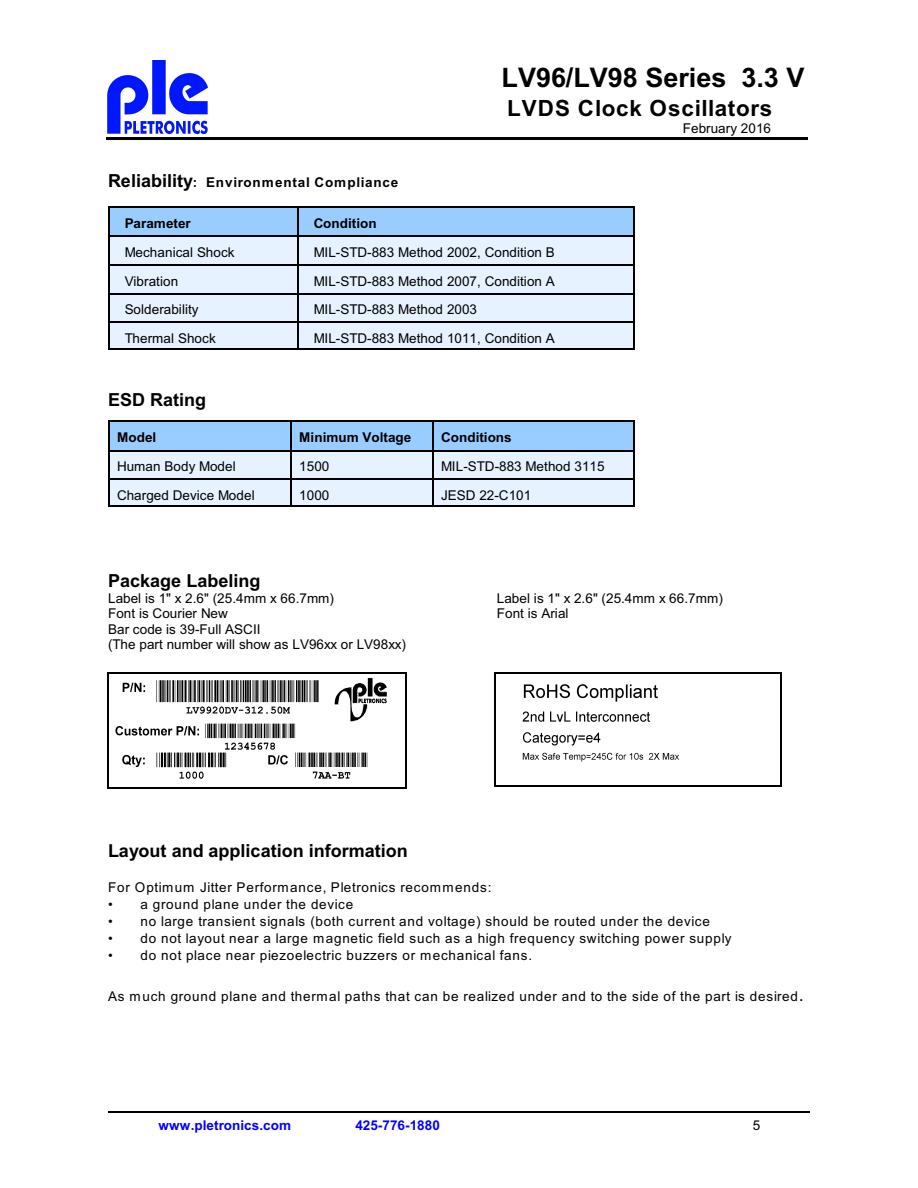
<style>
.page{position:relative;width:918px;height:1188px;background:#fff}
.page>*{position:absolute;margin:0;border:0;box-sizing:border-box;transform-origin:0 0}
.t1{font:700 27px "Arial";color:#000}
.t2{font:700 22.35px "Arial";letter-spacing:.03em;color:#000}
.t3{font:700 18px "Arial";color:#000}
.t4{font:13.5px/15.3px "Arial";letter-spacing:.015em;color:#000}
.t5{font:13.5px "Arial";letter-spacing:.06em;color:#000}
.t6{font:13.5px "Arial";letter-spacing:.055em;color:#000}
.t7{font:700 13.5px "Arial";letter-spacing:.005em;color:#000}
.t8{font:700 13.5px "Arial";letter-spacing:.06em;color:#000}
.t9{font:700 13.5px "Arial";letter-spacing:.005em;color:#00f}
.s1{font-size:18px}
</style>
<div class="page">
<hr style="left:106px;top:137px;width:702px;height:2px;background:#000">
<img style="left:107px;top:61px;width:101px;height:73px">
<hr style="left:108px;top:1112px;width:702px;height:1px;background:#000">
<div style="left:108px;top:206px;width:189px;height:30px;background:#9cf"></div>
<hr style="left:108px;top:206px;width:1px;height:30px;background:#000">
<hr style="left:108px;top:206px;width:189px;height:2px;background:#000">
<div style="left:297px;top:206px;width:337px;height:30px;background:#9cf"></div>
<hr style="left:297px;top:206px;width:1px;height:30px;background:#000">
<hr style="left:633px;top:206px;width:1px;height:30px;background:#000">
<hr style="left:297px;top:206px;width:337px;height:2px;background:#000">
<div style="left:108px;top:236px;width:189px;height:28px;background:#e6f2ff"></div>
<hr style="left:108px;top:236px;width:189px;height:1px;background:#000">
<div style="left:297px;top:236px;width:337px;height:28px;background:#e6f2ff"></div>
<hr style="left:297px;top:236px;width:337px;height:1px;background:#000">
<div style="left:108px;top:264px;width:189px;height:29px;background:#e6f2ff"></div>
<hr style="left:108px;top:264px;width:189px;height:2px;background:#000">
<div style="left:297px;top:264px;width:337px;height:29px;background:#e6f2ff"></div>
<hr style="left:297px;top:264px;width:337px;height:2px;background:#000">
<div style="left:108px;top:293px;width:189px;height:28px;background:#e6f2ff"></div>
<hr style="left:108px;top:293px;width:189px;height:1px;background:#000">
<div style="left:297px;top:293px;width:337px;height:28px;background:#e6f2ff"></div>
<hr style="left:297px;top:293px;width:337px;height:1px;background:#000">
<div style="left:108px;top:322px;width:189px;height:28px;background:#e6f2ff"></div>
<svg style="left:108px;top:237px;width:1px;height:112px"></svg>
<hr style="left:108px;top:322px;width:189px;height:1px;background:#000">
<hr style="left:108px;top:349px;width:189px;height:1px;background:#000">
<div style="left:297px;top:322px;width:337px;height:28px;background:#e6f2ff"></div>
<svg style="left:297px;top:237px;width:1px;height:112px"></svg>
<svg style="left:633px;top:237px;width:1px;height:112px"></svg>
<hr style="left:297px;top:322px;width:337px;height:1px;background:#000">
<hr style="left:297px;top:349px;width:337px;height:1px;background:#000">
<div style="left:108px;top:420px;width:182px;height:30px;background:#9cf"></div>
<hr style="left:108px;top:420px;width:1px;height:30px;background:#000">
<hr style="left:108px;top:420px;width:182px;height:2px;background:#000">
<div style="left:290px;top:420px;width:142px;height:30px;background:#9cf"></div>
<hr style="left:290px;top:420px;width:2px;height:30px;background:#000">
<hr style="left:290px;top:420px;width:142px;height:2px;background:#000">
<div style="left:432px;top:420px;width:202px;height:30px;background:#9cf"></div>
<hr style="left:432px;top:420px;width:1px;height:30px;background:#000">
<hr style="left:633px;top:420px;width:1px;height:30px;background:#000">
<hr style="left:432px;top:420px;width:202px;height:2px;background:#000">
<div style="left:108px;top:450px;width:182px;height:28px;background:#e6f2ff"></div>
<hr style="left:108px;top:450px;width:182px;height:1px;background:#000">
<div style="left:290px;top:450px;width:142px;height:28px;background:#e6f2ff"></div>
<hr style="left:290px;top:450px;width:2px;height:28px;background:#000">
<hr style="left:290px;top:450px;width:142px;height:1px;background:#000">
<div style="left:432px;top:450px;width:202px;height:28px;background:#e6f2ff"></div>
<hr style="left:432px;top:450px;width:202px;height:1px;background:#000">
<div style="left:108px;top:479px;width:182px;height:28px;background:#e6f2ff"></div>
<svg style="left:108px;top:451px;width:1px;height:55px"></svg>
<hr style="left:108px;top:479px;width:182px;height:1px;background:#000">
<hr style="left:108px;top:506px;width:182px;height:1px;background:#000">
<div style="left:290px;top:479px;width:142px;height:28px;background:#e6f2ff"></div>
<hr style="left:290px;top:479px;width:2px;height:28px;background:#000">
<hr style="left:290px;top:479px;width:142px;height:1px;background:#000">
<hr style="left:290px;top:506px;width:142px;height:1px;background:#000">
<div style="left:432px;top:479px;width:202px;height:28px;background:#e6f2ff"></div>
<svg style="left:432px;top:451px;width:1px;height:55px"></svg>
<svg style="left:633px;top:451px;width:1px;height:55px"></svg>
<hr style="left:432px;top:479px;width:202px;height:1px;background:#000">
<hr style="left:432px;top:506px;width:202px;height:1px;background:#000">
<img style="left:496px;top:684px;width:284px;height:102px">
<hr style="left:495px;top:673px;width:1px;height:114px;background:#000">
<hr style="left:780px;top:673px;width:2px;height:114px;background:#000">
<hr style="left:495px;top:673px;width:287px;height:1px;background:#000">
<hr style="left:495px;top:786px;width:287px;height:1px;background:#000">
<img style="left:109px;top:673px;width:296px;height:115px">
<hr style="left:107px;top:672px;width:2px;height:117px;background:#000">
<hr style="left:405px;top:672px;width:2px;height:117px;background:#000">
<hr style="left:107px;top:672px;width:299px;height:1px;background:#000">
<hr style="left:107px;top:788px;width:299px;height:1px;background:#000">
<h1 class="t1" style="left:502px;top:67px;width:304px">LV96/LV98 Series 3.3 V</h1>
<h2 class="t2" style="left:507px;top:99px;width:267px">LVDS Clock Oscillators</h2>
<p class="t4" style="left:683px;top:122px;width:90px">February 2016</p>
<p class="t8" style="left:108px;top:177px;width:292px"><span class="s1">Reliability</span>: Environmental Compliance</p>
<p class="t7" style="left:125px;top:218px;width:68px">Parameter</p>
<p class="t7" style="left:314px;top:218px;width:65px">Condition</p>
<p class="t4" style="left:125px;top:246px;width:112px">Mechanical Shock</p>
<p class="t4" style="left:314px;top:246px;width:243px">MIL-STD-883 Method 2002, Condition B</p>
<p class="t4" style="left:125px;top:275px;width:55px">Vibration</p>
<p class="t4" style="left:314px;top:275px;width:243px">MIL-STD-883 Method 2007, Condition A</p>
<p class="t4" style="left:125px;top:303px;width:76px">Solderability</p>
<p class="t4" style="left:314px;top:303px;width:165px">MIL-STD-883 Method 2003</p>
<p class="t4" style="left:125px;top:332px;width:93px">Thermal Shock</p>
<p class="t4" style="left:314px;top:332px;width:243px">MIL-STD-883 Method 1011, Condition A</p>
<h3 class="t3" style="left:108px;top:393px;width:100px">ESD Rating</h3>
<p class="t7" style="left:117px;top:433px;width:41px">Model</p>
<p class="t7" style="left:299px;top:433px;width:114px">Minimum Voltage</p>
<p class="t7" style="left:441px;top:433px;width:72px">Conditions</p>
<p class="t4" style="left:117px;top:460px;width:120px">Human Body Model</p>
<p class="t4" style="left:299px;top:460px;width:32px">1500</p>
<p class="t4" style="left:441px;top:460px;width:165px">MIL-STD-883 Method 3115</p>
<p class="t4" style="left:117px;top:489px;width:139px">Charged Device Model</p>
<p class="t4" style="left:299px;top:489px;width:32px">1000</p>
<p class="t4" style="left:441px;top:489px;width:92px">JESD 22-C101</p>
<h3 class="t3" style="left:108px;top:574px;width:154px">Package Labeling</h3>
<p class="t4" style="left:108px;top:592px;width:228px">Label is 1" x 2.6" (25.4mm x 66.7mm)</p>
<p class="t4" style="left:497px;top:592px;width:228px">Label is 1" x 2.6" (25.4mm x 66.7mm)</p>
<p class="t4" style="left:108px;top:607px;width:121px">Font is Courier New</p>
<p class="t4" style="left:497px;top:607px;width:73px">Font is Arial</p>
<p class="t4" style="left:108px;top:622px;width:299px">Bar code is 39-Full ASCII<br>(The part number will show as LV96xx or LV98xx)</p>
<h3 class="t3" style="left:108px;top:844px;width:301px">Layout and application information</h3>
<p class="t5" style="left:108px;top:882px;width:385px">For Optimum Jitter Performance, Pletronics recommends:</p>
<p class="t5" style="left:108px;top:899px;width:247px">• a ground plane under the device</p>
<p class="t5" style="left:108px;top:916px;width:603px">• no large transient signals (both current and voltage) should be routed under the device</p>
<p class="t6" style="left:108px;top:933px;width:625px">• do not layout near a large magnetic field such as a high frequency switching power supply</p>
<p class="t5" style="left:108px;top:950px;width:426px">• do not place near piezoelectric buzzers or mechanical fans.</p>
<p class="t5" style="left:108px;top:991px;width:697px">As much ground plane and thermal paths that can be realized under and to the side of the part is desired<span class="s1">.</span></p>
<p class="t9" style="left:158px;top:1120px;width:134px">www.pletronics.com</p>
<p class="t9" style="left:355px;top:1120px;width:86px">425-776-1880</p>
<p class="t4" style="left:753px;top:1119px;width:9px">5</p>
</div>
